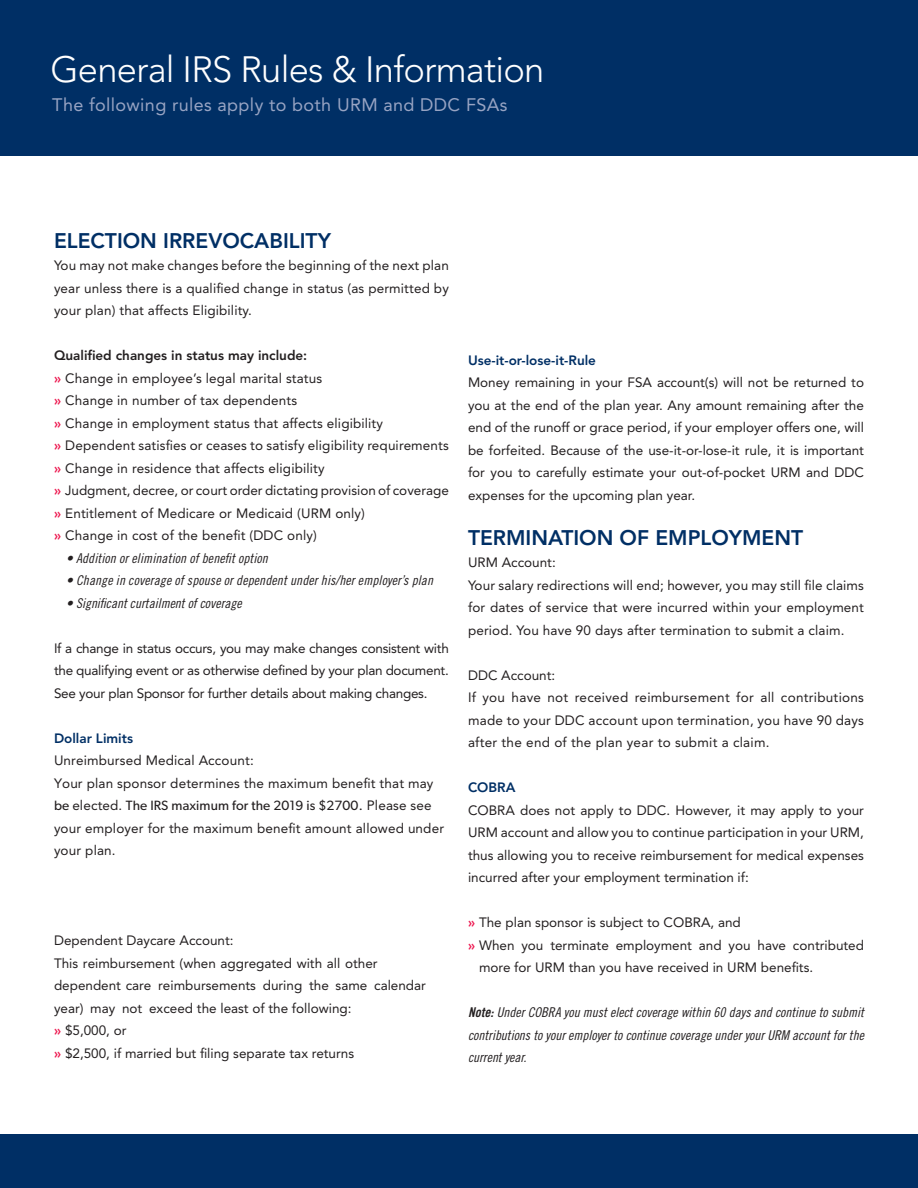
<style>
.page{position:relative;width:918px;height:1188px;background:#fff}
.page>*{position:absolute;margin:0;border:0;box-sizing:border-box;transform-origin:0 0}
.t1{font:300 36.3px "Avenir";letter-spacing:-.02em;color:#fff}
.t2{font:800 21px "Avenir";color:#002f65}
.t3{font:18px "Avenir";letter-spacing:.02em;color:#98a4c3}
.t4{font:13.5px/22.5px "Avenir";letter-spacing:.01em;color:#231f20}
.t5{font:13.5px/22.5px "Trade Gothic Cond Eighteen Obl";letter-spacing:.01em;color:#231f20;text-align:justify}
.t6{font:13.5px "Gibson";letter-spacing:.01em;color:#231f20}
.t7{font:800 13.5px "Avenir";color:#002f65}
.s1{font-weight:800}
.s2{font-weight:800;color:#ed174f}
.s3{font-family:"Avenir"}
.s4{font-family:"Trade Gothic Bold Cond Twenty Obl"}
</style>
<div class="page">
<div style="left:0;top:0;width:918px;height:156px;background:#002f65"></div>
<div style="left:0;top:1134px;width:918px;height:54px;background:#002f65"></div>
<h1 class="t1" style="left:50px;top:54px;width:496px">General IRS Rules &amp; Information</h1>
<h3 class="t3" style="left:52px;top:97px;width:457px">The following rules apply to both URM and DDC FSAs</h3>
<h2 class="t2" style="left:54px;top:232px;width:278px">ELECTION IRREVOCABILITY</h2>
<p class="t4" style="left:54px;top:255px;width:396px;text-align:justify">You may not make changes before the beginning of the next plan year unless there is a qualified change in status (as permitted by your plan) that affects Eligibility.</p>
<p class="t4" style="left:54px;top:345px;width:396px"><span class="s1">Qualified changes in status may include:<br></span><span class="s2">»</span> Change in employee’s legal marital status<br><span class="s2">»</span> Change in number of tax dependents<br><span class="s2">»</span> Change in employment status that affects eligibility<br><span class="s2">»</span> Dependent satisfies or ceases to satisfy eligibility requirements <span class="s2">»</span> Change in residence that affects eligibility<br><span class="s2">»</span> Judgment, decree, or court order dictating provision of coverage <span class="s2">»</span> Entitlement of Medicare or Medicaid (URM only)<br><span class="s2">»</span> Change in cost of the benefit (DDC only)</p>
<p class="t5" style="left:66px;top:548px;width:203px">• Addition or elimination of benefit option</p>
<p class="t5" style="left:66px;top:570px;width:369px">• Change in coverage of spouse or dependent under his/her employer’s plan</p>
<p class="t5" style="left:66px;top:593px;width:177px">• Significant curtailment of coverage</p>
<p class="t4" style="left:54px;top:638px;width:396px;text-align:justify">If a change in status occurs, you may make changes consistent with the qualifying event or as otherwise defined by your plan document.<br>See your plan Sponsor for further details about making changes.</p>
<p class="t7" style="left:54px;top:732px;width:81px">Dollar Limits</p>
<p class="t4" style="left:54px;top:750px;width:381px">Unreimbursed Medical Account:<br>Your plan sponsor determines the maximum benefit that may</p>
<p class="t6" style="left:54px;top:797px;width:379px">be <span class="s3">elected.</span> The IRS maximum for the 2019 is $2700. <span class="s3">Please see</span></p>
<p class="t4" style="left:54px;top:818px;width:392px">your employer for the maximum benefit amount allowed under your plan.</p>
<p class="t4" style="left:54px;top:930px;width:373px">Dependent Daycare Account:<br>This reimbursement (when aggregated with all other dependent care reimbursements during the same calendar year) may not exceed the least of the following:<br><span class="s2">»</span> $5,000, or<br><span class="s2">»</span> $2,500, if married but filing separate tax returns</p>
<p class="t7" style="left:468px;top:354px;width:130px">Use-it-or-lose-it-Rule</p>
<p class="t4" style="left:468px;top:372px;width:398px;text-align:justify">Money remaining in your FSA account(s) will not be returned to you at the end of the plan year. Any amount remaining after the end of the runoff or grace period, if your employer offers one, will be forfeited. Because of the use-it-or-lose-it rule, it is important for you to carefully estimate your out-of-pocket URM and DDC expenses for the upcoming plan year.</p>
<h2 class="t2" style="left:468px;top:529px;width:337px">TERMINATION OF EMPLOYMENT</h2>
<p class="t4" style="left:468px;top:552px;width:398px">URM Account:<br>Your salary redirections will end; however, you may still file claims for dates of service that were incurred within your employment period. You have 90 days after termination to submit a claim.</p>
<p class="t4" style="left:468px;top:665px;width:398px">DDC Account:<br>If you have not received reimbursement for all contributions made to your DDC account upon termination, you have 90 days after the end of the plan year to submit a claim.</p>
<p class="t7" style="left:468px;top:782px;width:49px">COBRA</p>
<p class="t4" style="left:468px;top:800px;width:397px;text-align:justify">COBRA does not apply to DDC. However, it may apply to your URM account and allow you to continue participation in your URM, thus allowing you to receive reimbursement for medical expenses incurred after your employment termination if:</p>
<p class="t4" style="left:468px;top:912px;width:274px"><span class="s2">»</span> The plan sponsor is subject to COBRA, and</p>
<p class="t4" style="left:468px;top:935px;width:398px"><span class="s2">»</span> When you terminate employment and you have contributed</p>
<p class="t4" style="left:479px;top:957px;width:336px">more for URM than you have received in URM benefits.</p>
<p class="t5" style="left:468px;top:1002px;width:398px"><span class="s4">Note:</span> Under COBRA you must elect coverage within 60 days and continue to submit contributions to your employer to continue coverage under your URM account for the current year.</p>
</div>
